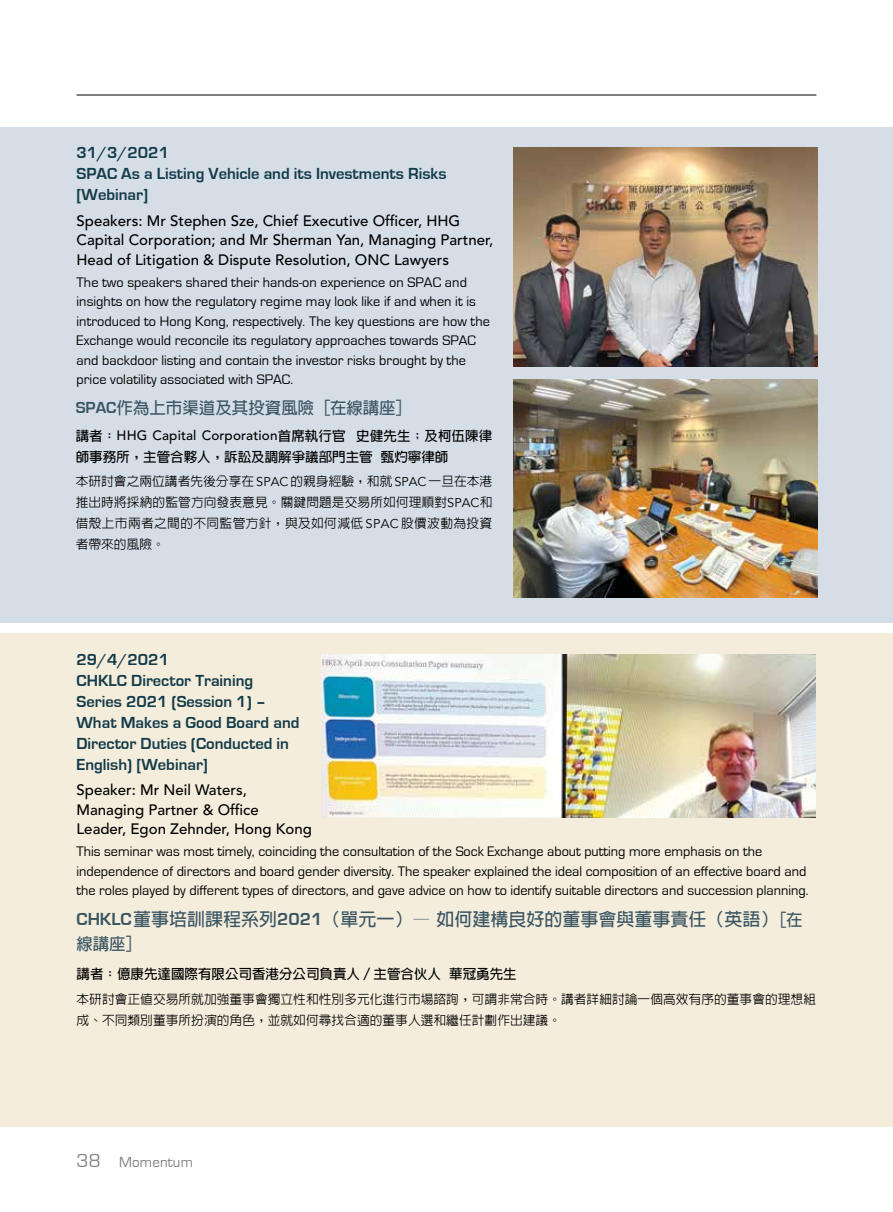
<style>
.page{position:relative;width:893px;height:1212px;background:#fff}
.page>*{position:absolute;margin:0;border:0;box-sizing:border-box;transform-origin:0 0}
.t1{font:700 18px "AR Hei B5";color:#3b5663}
.t2{font:700 16.5px/21px "Eurostile";color:#143c4a}
.t3{font:700 16.5px "AR Hei B5";color:#3b5663}
.t4{font:500 15px/19.5px "Avenir LT Std";color:#000}
.t5{font:15px "Eurostile";letter-spacing:.01em;color:#808285}
.t6{font:14.25px/19.5px "Eurostile";color:#000}
.t7{font:700 13.5px "AR Hei B5";color:#000}
.t8{font:500 13.5px "Avenir";letter-spacing:.01em;color:#000}
.t9{font:500 12.75px/21px "AR Hei B5";color:#000;text-align:justify}
.s1{font-family:"Eurostile"}
.s2{font-family:"AR Hei B5";font-weight:700}
.s3{font-family:"Avenir";font-weight:400}
.s4{font-size:16.5px}
.s5{font-size:19.5px}
</style>
<div class="page">
<hr style="left:77px;top:95px;width:739px;height:1px;background:#000">
<div style="left:0;top:634px;width:892px;height:493px;background:#f5eddc"></div>
<div style="left:0;top:127px;width:892px;height:496px;background:#d5dee7"></div>
<hr style="left:892px;top:127px;width:1px;height:326px;background:#eaecdf">
<hr style="left:892px;top:466px;width:1px;height:324px;background:#feebdf">
<hr style="left:892px;top:802px;width:1px;height:324px;background:#e6e7e8">
<img style="left:514px;top:148px;width:303px;height:219px">
<img style="left:321px;top:654px;width:495px;height:163px">
<img style="left:514px;top:379px;width:303px;height:219px">
<p class="t2" style="left:77px;top:142px;width:372px">31/3/2021<br>SPAC As a Listing Vehicle and its Investments Risks [Webinar]</p>
<p class="t4" style="left:77px;top:211px;width:418px">Speakers: Mr Stephen Sze, Chief Executive Officer, HHG<br>Capital Corporation; and Mr Sherman Yan, Managing Partner,<br>Head of Litigation &amp; Dispute Resolution, ONC Lawyers</p>
<p class="t6" style="left:77px;top:272px;width:415px">The two speakers shared their hands-on experience on SPAC and insights on how the regulatory regime may look like if and when it is introduced to Hong Kong, respectively. The key questions are how the Exchange would reconcile its regulatory approaches towards SPAC and backdoor listing and contain the investor risks brought by the price volatility associated with SPAC.</p>
<p class="t3" style="left:76px;top:399px;width:329px"><span class="s1">SPAC</span>作為上市渠道及其投資風險 [在線講座]</p>
<p class="t8" style="left:76px;top:428px;width:418px"><span class="s2">講者：</span>HHG Capital Corporation<span class="s2">首席執行官 史健先生；及柯伍陳律</span></p>
<p class="t7" style="left:76px;top:450px;width:374px">師事務所，主管合夥人，訴訟及調解爭議部門主管 甄灼寧律師</p>
<p class="t9" style="left:76px;top:471px;width:418px">本研討會之兩位講者先後分享在 <span class="s3">SPAC</span> 的親身經驗，和就 <span class="s3">SPAC</span> 一旦在本港推出時將採納的監管方向發表意見。關鍵問題是交易所如何理順對<span class="s3">SPAC</span>和借殼上市兩者之間的不同監管方針，與及如何減低 <span class="s3">SPAC</span> 股價波動為投資者帶來的風險。</p>
<p class="t2" style="left:77px;top:649px;width:224px">29/4/2021<br>CHKLC Director Training<br>Series 2021 (Session 1) –<br>What Makes a Good Board and<br>Director Duties (Conducted in<br>English) [Webinar]</p>
<p class="t4" style="left:77px;top:781px;width:237px">Speaker: Mr Neil Waters,<br>Managing Partner &amp; Office<br>Leader, Egon Zehnder, Hong Kong</p>
<p class="t6" style="left:77px;top:842px;width:734px">This seminar was most timely, coinciding the consultation of the Sock Exchange about putting more emphasis on the independence of directors and board gender diversity. The speaker explained the ideal composition of an effective board and the roles played by different types of directors, and gave advice on how to identify suitable directors and succession planning.</p>
<p class="t1" style="left:77px;top:910px;width:728px"><span class="s1">CHKLC</span>董事培訓課程系列<span class="s1">2021</span>（單元一）— 如何建構良好的董事會與董事責任（英語）<span class="s4">[在</span></p>
<p class="t3" style="left:77px;top:935px;width:59px">線講座]</p>
<p class="t7" style="left:77px;top:967px;width:442px">講者：億康先達國際有限公司香港分公司負責人／主管合伙人 華冠勇先生</p>
<p class="t9" style="left:77px;top:989px;width:741px">本研討會正值交易所就加強董事會獨立性和性別多元化進行市場諮詢，可謂非常合時。講者詳細討論一個高效有序的董事會的理想組成、不同類別董事所扮演的角色，並就如何尋找合適的董事人選和繼任計劃作出建議。</p>
<p class="t5" style="left:77px;top:1154px;width:118px"><span class="s5">38</span> Momentum</p>
</div>
